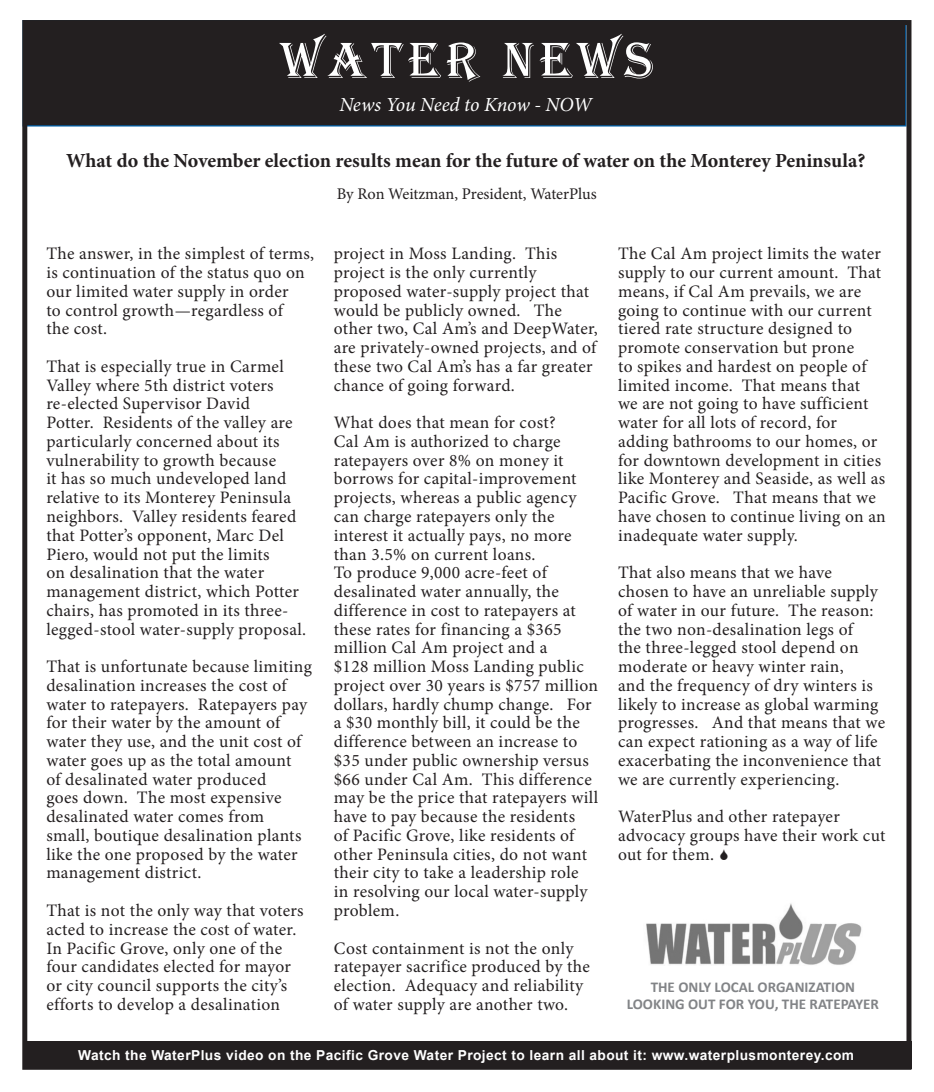
<style>
.page{position:relative;width:934px;height:1092px;background:#fff}
.page>*{position:absolute;margin:0;border:0;box-sizing:border-box;transform-origin:0 0}
.t1{font:700 20px "Minion Pro";letter-spacing:-.005em;color:#231f20}
.t2{font:italic 20px "Minion Pro";letter-spacing:-.01em;color:#fff}
.t3{font:17.5px/18.8px "Minion Pro";letter-spacing:.015em;color:#231f20}
.t4{font:16.25px "Minion Pro";letter-spacing:-.005em;color:#231f20}
.t5{font:700 15px/16.2px "Calibri";color:#828487;text-align:center}
.t6{font:700 13.75px "Arial";letter-spacing:.03em;color:#fff}
</style>
<div class="page">
<div style="left:23px;top:21px;width:883px;height:105px;background:#231f20"></div>
<div style="left:24px;top:1041px;width:887px;height:27px;background:#231f20"></div>
<img style="left:646px;top:903px;width:216px;height:62px">
<div style="left:22px;top:20px;width:889px;height:1049px;border:5px solid #231f20"></div>
<p class="t2" style="left:339px;top:91px;width:254px">News You Need to Know - NOW</p>
<p class="t1" style="left:66px;top:146px;width:801px">What do the November election results mean for the future of water on the Monterey Peninsula?</p>
<p class="t3" style="left:46px;top:244px;width:269px">The answer, in the simplest of terms, is continuation of the status quo on our limited water supply in order<br>to control growth—regardless of<br>the cost.</p>
<p class="t3" style="left:46px;top:357px;width:261px">That is especially true in Carmel Valley where 5th district voters re-elected Supervisor David<br>Potter. Residents of the valley are particularly concerned about its vulnerability to growth because<br>it has so much undeveloped land relative to its Monterey Peninsula neighbors. Valley residents feared that Potter’s opponent, Marc Del Piero, would not put the limits<br>on desalination that the water management district, which Potter chairs, has promoted in its three&shy;legged-stool water-supply proposal.</p>
<p class="t3" style="left:46px;top:657px;width:267px">That is unfortunate because limiting desalination increases the cost of water to ratepayers. Ratepayers pay for their water by the amount of water they use, and the unit cost of water goes up as the total amount<br>of desalinated water produced<br>goes down. The most expensive desalinated water comes from<br>small, boutique desalination plants like the one proposed by the water management district.</p>
<p class="t3" style="left:46px;top:900px;width:259px">That is not the only way that voters acted to increase the cost of water.<br>In Pacific Grove, only one of the four candidates elected for mayor or city council supports the city’s efforts to develop a desalination</p>
<p class="t4" style="left:337px;top:183px;width:261px">By Ron Weitzman, President, WaterPlus</p>
<p class="t3" style="left:334px;top:244px;width:266px">project in Moss Landing. This project is the only currently proposed water-supply project that would be publicly owned. The other two, Cal Am’s and DeepWater, are privately-owned projects, and of these two Cal Am’s has a far greater chance of going forward.</p>
<p class="t3" style="left:334px;top:413px;width:266px">What does that mean for cost?<br>Cal Am is authorized to charge ratepayers over 8% on money it borrows for capital-improvement projects, whereas a public agency can charge ratepayers only the interest it actually pays, no more than 3.5% on current loans.<br>To produce 9,000 acre-feet of desalinated water annually, the difference in cost to ratepayers at these rates for financing a $365 million Cal Am project and a<br>$128 million Moss Landing public project over 30 years is $757 million dollars, hardly chump change. For a $30 monthly bill, it could be the difference between an increase to $35 under public ownership versus $66 under Cal Am. This difference may be the price that ratepayers will have to pay because the residents<br>of Pacific Grove, like residents of other Peninsula cities, do not want their city to take a leadership role<br>in resolving our local water-supply problem.</p>
<p class="t3" style="left:334px;top:938px;width:258px">Cost containment is not the only ratepayer sacrifice produced by the election. Adequacy and reliability of water supply are another two.</p>
<p class="t3" style="left:618px;top:244px;width:269px">The Cal Am project limits the water supply to our current amount. That means, if Cal Am prevails, we are going to continue with our current tiered rate structure designed to promote conservation but prone<br>to spikes and hardest on people of limited income. That means that<br>we are not going to have sufficient water for all lots of record, for adding bathrooms to our homes, or for downtown development in cities like Monterey and Seaside, as well as Pacific Grove. That means that we have chosen to continue living on an inadequate water supply.</p>
<p class="t3" style="left:618px;top:563px;width:269px">That also means that we have chosen to have an unreliable supply of water in our future. The reason: the two non-desalination legs of<br>the three-legged stool depend on moderate or heavy winter rain,<br>and the frequency of dry winters is likely to increase as global warming progresses. And that means that we can expect rationing as a way of life exacerbating the inconvenience that we are currently experiencing.</p>
<p class="t3" style="left:618px;top:807px;width:269px">WaterPlus and other ratepayer advocacy groups have their work cut out for them.</p>
<p class="t5" style="left:627px;top:980px;width:254px">THE ONLY LOCAL ORGANIZATION<br>LOOKING OUT FOR YOU, THE RATEPAYER</p>
<p class="t6" style="left:78px;top:1047px;width:777px">Watch the WaterPlus video on the Pacific Grove Water Project to learn all about it: www.waterplusmonterey.com</p>
</div>
